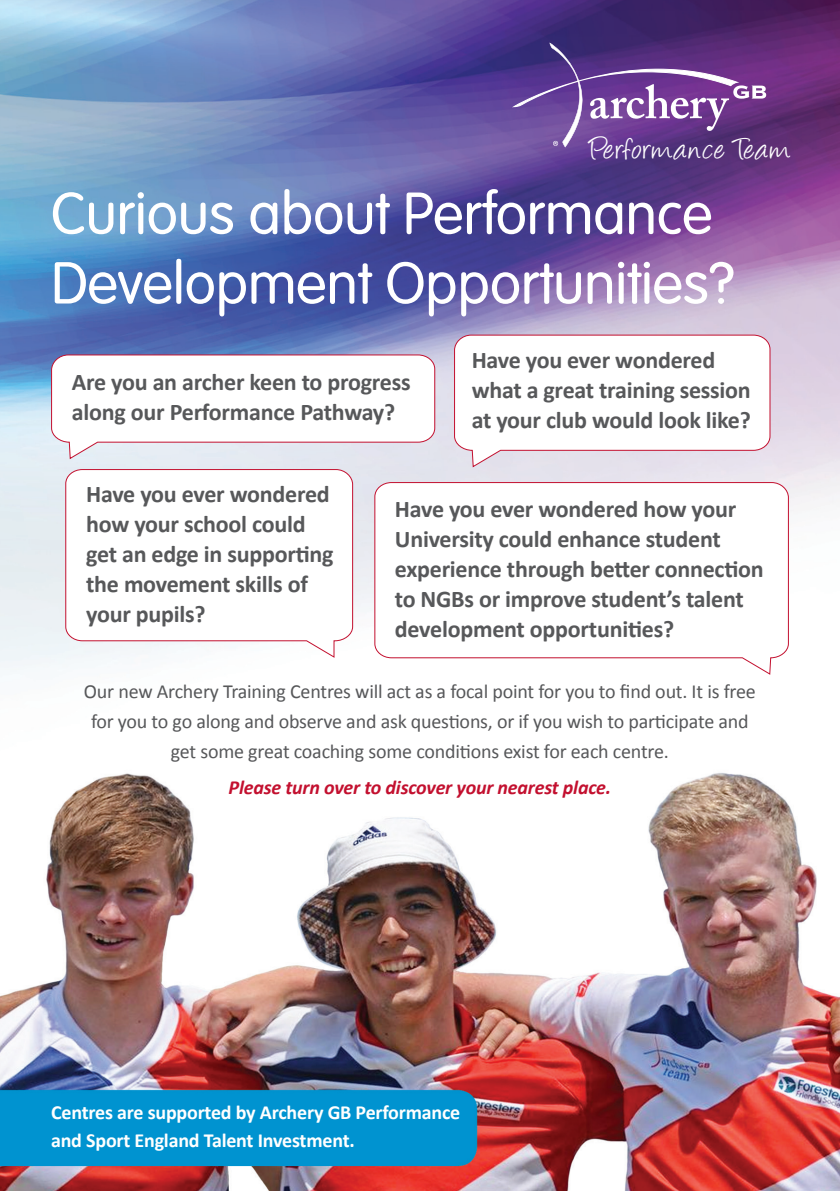
<style>
.page{position:relative;width:840px;height:1191px;background:#fff}
.page>*{position:absolute;margin:0;border:0;box-sizing:border-box;transform-origin:0 0}
.Heading_light{font:58px/69.6px "VAG Rounded Lt Normal";color:#fff}
.t1{font:34px "Angelina";letter-spacing:.025em;color:#fff}
.Body_indent{font:700 24px/30px "Calibri";letter-spacing:-.01em;color:#57585a}
.Body{font:20px/30px "Calibri";letter-spacing:-.01em;color:#57585a;text-align:center}
.Body-2{font:700 20px/28px "Calibri";letter-spacing:-.01em;color:#fff}
.Body-3{font:italic 700 20px "Calibri";letter-spacing:-.01em;color:#c3102f}
</style>
<div class="page">
<img style="left:0;top:0;width:839px;height:1191px">
<svg style="left:51px;top:354px;width:384px;height:106px"></svg>
<svg style="left:453px;top:334px;width:317px;height:134px"></svg>
<svg style="left:65px;top:468px;width:288px;height:191px"></svg>
<svg style="left:373px;top:481px;width:416px;height:194px"></svg>
<svg style="left:511px;top:43px;width:254px;height:104px;background:#714b96"></svg>
<p class="t1" style="left:589px;top:135px;width:202px">Performance Team</p>
<p class="Heading_light" style="left:51px;top:179px;width:684px">Curious about Performance<br>Development Opportunities?</p>
<p class="Body_indent" style="left:72px;top:367px;width:340px">Are you an archer keen to progress along our Performance Pathway?</p>
<p class="Body_indent" style="left:471px;top:345px;width:280px">Have you ever wondered what a great training session at your club would look like?</p>
<p class="Body_indent" style="left:86px;top:479px;width:249px">Have you ever wondered how your school could get an edge in supporting the movement skills of your pupils?</p>
<p class="Body_indent" style="left:394px;top:493px;width:370px">Have you ever wondered how your University could enhance student experience through better connection to NGBs or improve student’s talent development opportunities?</p>
<p class="Body" style="left:84px;top:677px;width:673px">Our new Archery Training Centres will act as a focal point for you to find out. It is free for you to go along and observe and ask questions, or if you wish to participate and get some great coaching some conditions exist for each centre.</p>
<p class="Body-3" style="left:228px;top:774px;width:384px">Please turn over to discover your nearest place.</p>
<p class="Body-2" style="left:51px;top:1098px;width:410px">Centres are supported by Archery GB Performance and Sport England Talent Investment.</p>
</div>
